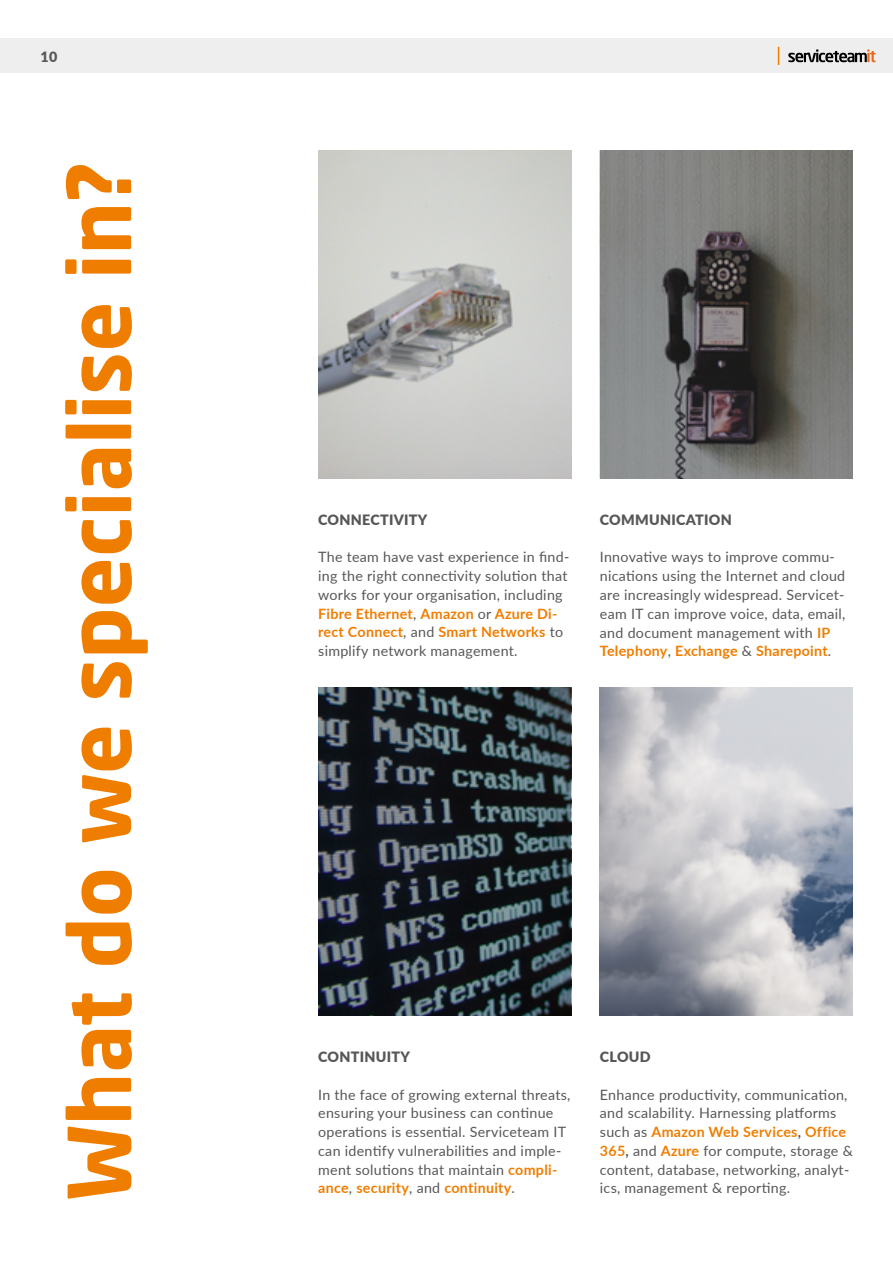
<style>
.page{position:relative;width:893px;height:1263px;background:#fff}
.page>*{position:absolute;margin:0;border:0;box-sizing:border-box;transform-origin:0 0}
.t1{font:700 85.5px "Neo Sans Std";color:#ef7d00}
.t2{font:14.25px/18.8px "Lato";letter-spacing:.02em;color:#575756}
.t3{font:900 14.25px "Lato";letter-spacing:.02em;color:#575756}
.s1{font-weight:700;color:#ef7d00}
.s2{font-weight:700}
</style>
<div class="page">
<img style="left:318px;top:151px;width:253px;height:328px">
<img style="left:600px;top:151px;width:253px;height:328px">
<img style="left:318px;top:688px;width:253px;height:328px">
<img style="left:600px;top:688px;width:253px;height:328px">
<div style="left:0;top:38px;width:893px;height:34px;background:#eee"></div>
<svg style="left:778px;top:47px;width:1px;height:18px"></svg>
<svg style="left:788px;top:49px;width:88px;height:13px"></svg>
<p class="t3" style="left:41px;top:46px;width:18px">10</p>
<h1 class="t1" style="left:45px;top:1201px;width:1042px;rotate:-90deg">What do we specialise in?</h1>
<p class="t3" style="left:318px;top:509px;width:111px">CONNECTIVITY</p>
<p class="t2" style="left:318px;top:547px;width:253px">The team have vast experience in find&shy;ing the right connectivity solution that works for your organisation, including <span class="s1">Fibre Ethernet</span>, <span class="s1">Amazon</span> or <span class="s1">Azure Di&shy;rect Connect</span>, and <span class="s1">Smart Networks</span> to simplify network management.</p>
<p class="t3" style="left:600px;top:509px;width:133px">COMMUNICATION</p>
<p class="t2" style="left:600px;top:547px;width:247px">Innovative ways to improve commu&shy;nications using the Internet and cloud are increasingly widespread. Servicet&shy;eam IT can improve voice, data, email, and document management with <span class="s1">IP Telephony</span>, <span class="s1">Exchange</span> &amp; <span class="s1">Sharepoint</span>.</p>
<p class="t3" style="left:318px;top:1046px;width:93px">CONTINUITY</p>
<p class="t2" style="left:318px;top:1084px;width:254px">In the face of growing external threats, ensuring your business can continue operations is essential. Serviceteam IT can identify vulnerabilities and imple&shy;ment solutions that maintain <span class="s1">compli&shy;ance</span>, <span class="s1">security</span>, and <span class="s1">continuity</span>.</p>
<p class="t3" style="left:600px;top:1046px;width:52px">CLOUD</p>
<p class="t2" style="left:600px;top:1084px;width:254px">Enhance productivity, communication, and scalability. Harnessing platforms such as <span class="s1">Amazon Web Services</span><span class="s2">,</span> <span class="s1">Office 365</span><span class="s2">,</span> and <span class="s1">Azure</span> for compute, storage &amp; content, database, networking, analyt&shy;ics, management &amp; reporting.</p>
</div>
